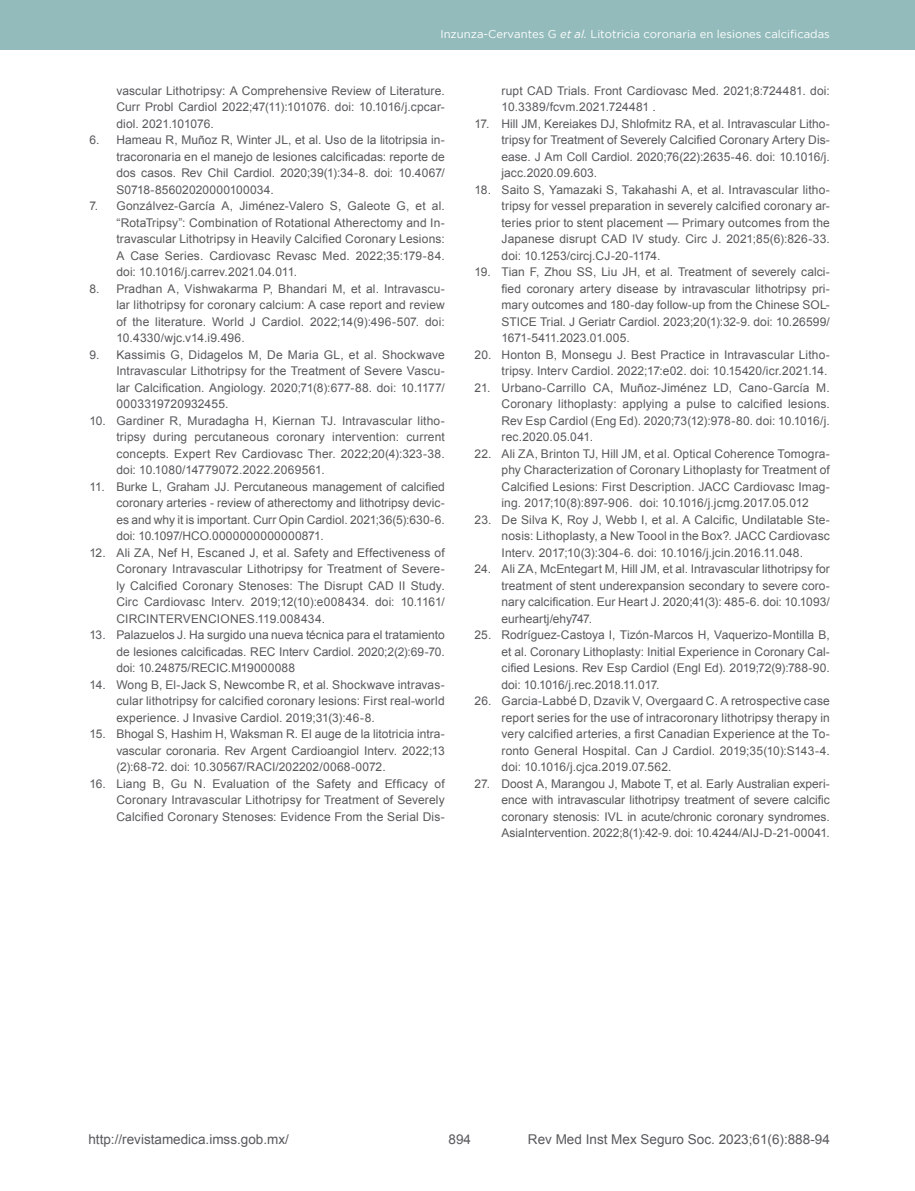
<style>
.page{position:relative;width:915px;height:1191px;background:#fff}
.page>*{position:absolute;margin:0;border:0;box-sizing:border-box;transform-origin:0 0}
.t1{font:13.5px "Arial";color:#58595b}
.t2{font:12px/16.5px "Arial";letter-spacing:.01em;color:#58595b;text-align:justify}
.t3{font:11.25px "Gotham";color:#fff}
.s1{font-style:italic}
</style>
<div class="page">
<div style="left:0;top:0;width:914px;height:50px;background:#93bbbb"></div>
<p class="t3" style="left:440px;top:28px;width:391px">Inzunza-Cervantes G <span class="s1">et al.</span> Litotricia coronaria en lesiones calcificadas</p>
<p class="t2" style="left:116px;top:82px;width:330px">vascular Lithotripsy: A Comprehensive Review of Literature.<br>Curr Probl Cardiol 2022;47(11):101076. doi: 10.1016/j.cpcar&shy;diol. 2021.101076.</p>
<p class="t2" style="left:116px;top:132px;width:330px;text-indent:-27px">6. Hameau R, Muñoz R, Winter JL, et al. Uso de la litotripsia in&shy;tracoronaria en el manejo de lesiones calcificadas: reporte de dos casos. Rev Chil Cardiol. 2020;39(1):34-8. doi: 10.4067/ S0718-85602020000100034.</p>
<p class="t2" style="left:116px;top:198px;width:330px;text-indent:-27px">7. Gonzálvez-García A, Jiménez-Valero S, Galeote G, et al. “RotaTripsy”: Combination of Rotational Atherectomy and In&shy;travascular Lithotripsy in Heavily Calcified Coronary Lesions:<br>A Case Series. Cardiovasc Revasc Med. 2022;35:179-84. doi: 10.1016/j.carrev.2021.04.011.</p>
<p class="t2" style="left:116px;top:280px;width:330px;text-indent:-27px">8. Pradhan A, Vishwakarma P, Bhandari M, et al. Intravascu&shy;lar lithotripsy for coronary calcium: A case report and review of the literature. World J Cardiol. 2022;14(9):496-507. doi:<br>10.4330/wjc.v14.i9.496.</p>
<p class="t2" style="left:116px;top:346px;width:330px;text-indent:-27px">9. Kassimis G, Didagelos M, De Maria GL, et al. Shockwave Intravascular Lithotripsy for the Treatment of Severe Vascu&shy;lar Calcification. Angiology. 2020;71(8):677-88. doi: 10.1177/ 0003319720932455.</p>
<p class="t2" style="left:116px;top:412px;width:330px;text-indent:-27px">10. Gardiner R, Muradagha H, Kiernan TJ. Intravascular litho&shy;tripsy during percutaneous coronary intervention: current concepts. Expert Rev Cardiovasc Ther. 2022;20(4):323-38. doi: 10.1080/14779072.2022.2069561.</p>
<p class="t2" style="left:116px;top:478px;width:330px;text-indent:-27px">11. Burke L, Graham JJ. Percutaneous management of calcified coronary arteries - review of atherectomy and lithotripsy devic&shy;es and why it is important. Curr Opin Cardiol. 2021;36(5):630-6. doi: 10.1097/HCO.0000000000000871.</p>
<p class="t2" style="left:116px;top:544px;width:330px;text-indent:-27px">12. Ali ZA, Nef H, Escaned J, et al. Safety and Effectiveness of Coronary Intravascular Lithotripsy for Treatment of Severe&shy;ly Calcified Coronary Stenoses: The Disrupt CAD II Study.<br>Circ Cardiovasc Interv. 2019;12(10):e008434. doi: 10.1161/ CIRCINTERVENCIONES.119.008434.</p>
<p class="t2" style="left:116px;top:627px;width:330px;text-indent:-27px">13. Palazuelos J. Ha surgido una nueva técnica para el tratamiento de lesiones calcificadas. REC Interv Cardiol. 2020;2(2):69-70. doi: 10.24875/RECIC.M19000088</p>
<p class="t2" style="left:116px;top:676px;width:330px;text-indent:-27px">14. Wong B, El-Jack S, Newcombe R, et al. Shockwave intravas&shy;cular lithotripsy for calcified coronary lesions: First real-world experience. J Invasive Cardiol. 2019;31(3):46-8.</p>
<p class="t2" style="left:116px;top:726px;width:330px;text-indent:-27px">15. Bhogal S, Hashim H, Waksman R. El auge de la litotricia intra&shy;vascular coronaria. Rev Argent Cardioangiol Interv. 2022;13 (2):68-72. doi: 10.30567/RACI/202202/0068-0072.</p>
<p class="t2" style="left:116px;top:775px;width:330px;text-indent:-27px">16. Liang B, Gu N. Evaluation of the Safety and Efficacy of Coronary Intravascular Lithotripsy for Treatment of Severely Calcified Coronary Stenoses: Evidence From the Serial Dis-</p>
<p class="t2" style="left:501px;top:82px;width:330px">rupt CAD Trials. Front Cardiovasc Med. 2021;8:724481. doi:<br>10.3389/fcvm.2021.724481 .</p>
<p class="t2" style="left:501px;top:115px;width:330px;text-indent:-27px">17. Hill JM, Kereiakes DJ, Shlofmitz RA, et al. Intravascular Litho&shy;tripsy for Treatment of Severely Calcified Coronary Artery Dis&shy;ease. J Am Coll Cardiol. 2020;76(22):2635-46. doi: 10.1016/j. jacc.2020.09.603.</p>
<p class="t2" style="left:501px;top:181px;width:330px;text-indent:-27px">18. Saito S, Yamazaki S, Takahashi A, et al. Intravascular litho&shy;tripsy for vessel preparation in severely calcified coronary ar&shy;teries prior to stent placement ― Primary outcomes from the Japanese disrupt CAD IV study. Circ J. 2021;85(6):826-33. doi: 10.1253/circj.CJ-20-1174.</p>
<p class="t2" style="left:501px;top:264px;width:330px;text-indent:-27px">19. Tian F, Zhou SS, Liu JH, et al. Treatment of severely calci&shy;fied coronary artery disease by intravascular lithotripsy pri&shy;mary outcomes and 180-day follow-up from the Chinese SOL-STICE Trial. J Geriatr Cardiol. 2023;20(1):32-9. doi: 10.26599/ 1671-5411.2023.01.005.</p>
<p class="t2" style="left:474px;top:346px;width:357px;text-align:right">20. Honton B, Monsegu J. Best Practice in Intravascular Litho&shy;tripsy. Interv Cardiol. 2022;17:e02. doi: 10.15420/icr.2021.14.</p>
<p class="t2" style="left:501px;top:379px;width:330px;text-indent:-27px">21. Urbano-Carrillo CA, Muñoz-Jiménez LD, Cano-García M.<br>Coronary lithoplasty: applying a pulse to calcified lesions.<br>Rev Esp Cardiol (Eng Ed). 2020;73(12):978-80. doi: 10.1016/j. rec.2020.05.041.</p>
<p class="t2" style="left:501px;top:445px;width:330px;text-indent:-27px">22. Ali ZA, Brinton TJ, Hill JM, et al. Optical Coherence Tomogra&shy;phy Characterization of Coronary Lithoplasty for Treatment of Calcified Lesions: First Description. JACC Cardiovasc Imag&shy;ing. 2017;10(8):897-906. doi: 10.1016/j.jcmg.2017.05.012</p>
<p class="t2" style="left:501px;top:511px;width:330px;text-indent:-27px">23. De Silva K, Roy J, Webb I, et al. A Calcific, Undilatable Ste&shy;nosis: Lithoplasty, a New Toool in the Box?. JACC Cardiovasc Interv. 2017;10(3):304-6. doi: 10.1016/j.jcin.2016.11.048.</p>
<p class="t2" style="left:501px;top:561px;width:330px;text-indent:-27px">24. Ali ZA, McEntegart M, Hill JM, et al. Intravascular lithotripsy for treatment of stent underexpansion secondary to severe coro&shy;nary calcification. Eur Heart J. 2020;41(3): 485-6. doi: 10.1093/ eurheartj/ehy747.</p>
<p class="t2" style="left:501px;top:627px;width:330px;text-indent:-27px">25. Rodríguez-Castoya I, Tizón-Marcos H, Vaquerizo-Montilla B, et al. Coronary Lithoplasty: Initial Experience in Coronary Cal&shy;cified Lesions. Rev Esp Cardiol (Engl Ed). 2019;72(9):788-90. doi: 10.1016/j.rec.2018.11.017.</p>
<p class="t2" style="left:501px;top:693px;width:330px;text-indent:-27px">26. Garcia-Labbé D, Dzavik V, Overgaard C. A retrospective case report series for the use of intracoronary lithotripsy therapy in very calcified arteries, a first Canadian Experience at the To&shy;ronto General Hospital. Can J Cardiol. 2019;35(10):S143-4. doi: 10.1016/j.cjca.2019.07.562.</p>
<p class="t2" style="left:501px;top:775px;width:330px;text-indent:-27px">27. Doost A, Marangou J, Mabote T, et al. Early Australian experi&shy;ence with intravascular lithotripsy treatment of severe calcific coronary stenosis: IVL in acute/chronic coronary syndromes.<br>AsiaIntervention. 2022;8(1):42-9. doi: 10.4244/AIJ-D-21-00041.</p>
<p class="t1" style="left:88px;top:1130px;width:202px">http://revistamedica.imss.gob.mx/</p>
<p class="t1" style="left:527px;top:1130px;width:303px">Rev Med Inst Mex Seguro Soc. 2023;61(6):888-94</p>
<p class="t1" style="left:448px;top:1130px;width:24px">894</p>
</div>
